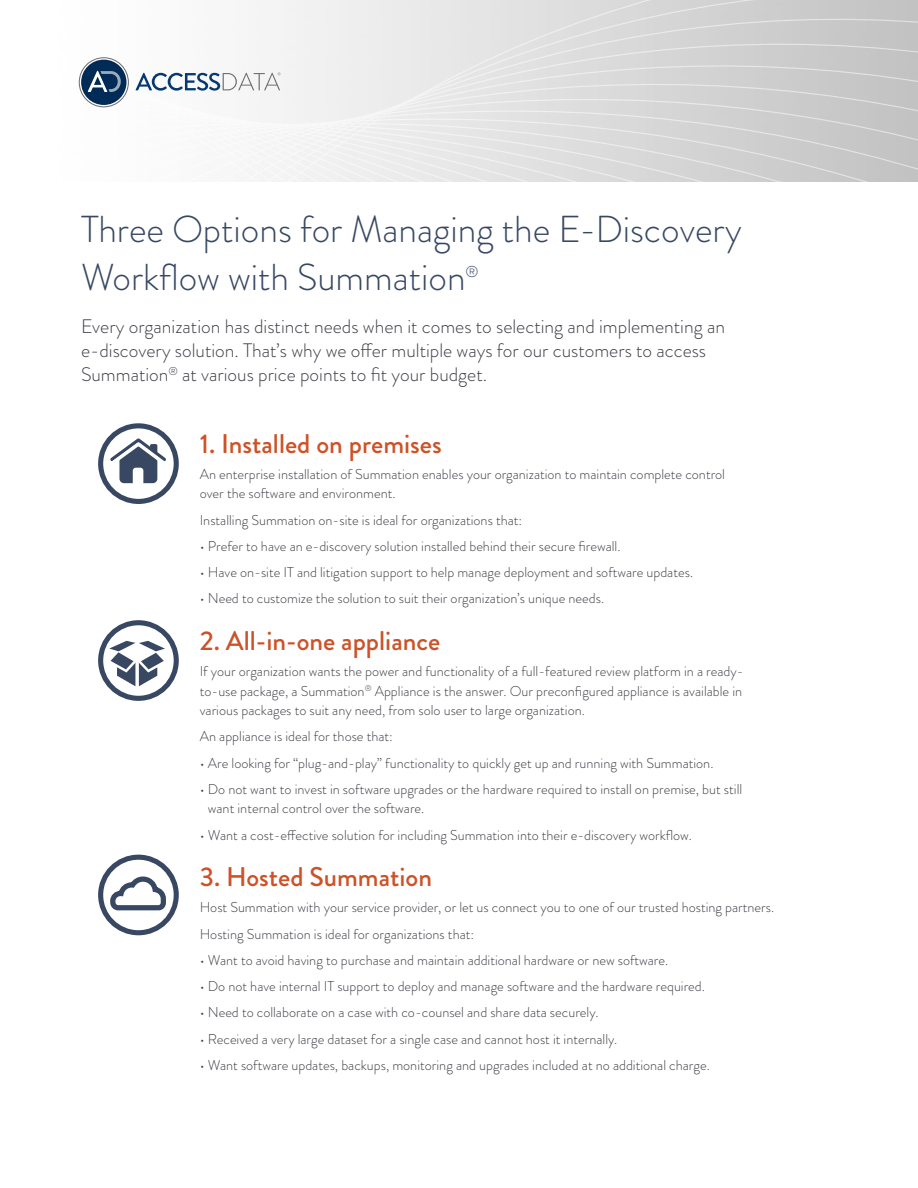
<style>
.page{position:relative;width:918px;height:1188px;background:#fff}
.page>*{position:absolute;margin:0;border:0;box-sizing:border-box;transform-origin:0 0}
.t1{font:300 37.5px/48px "Brandon Grotesque";color:#384862}
.t2{font:500 27px "Brandon Grotesque";color:#cd5227}
.t3{font:300 19.5px/24px "Brandon Grotesque";color:#3d3f46}
.t4{font:300 15.75px "Brandon Grotesque";color:#384862}
.t5{font:300 14.25px/19.5px "Brandon Grotesque";color:#3d3f46}
</style>
<div class="page">
<svg style="left:257px;top:0;width:661px;height:181px"></svg>
<div style="left:81px;top:60px;width:45px;height:45px;background:#002b56;border-radius:50%"></div>
<div style="left:79px;top:57px;width:50px;height:50px;border:1px solid #6b6b6b;border-radius:50%"></div>
<svg style="left:88px;top:70px;width:33px;height:22px"></svg>
<svg style="left:136px;top:72px;width:145px;height:19px"></svg>
<svg style="left:110px;top:437px;width:57px;height:47px"></svg>
<div style="left:98px;top:423px;width:81px;height:81px;border:5px solid #384862;border-radius:50%"></div>
<svg style="left:110px;top:641px;width:57px;height:45px"></svg>
<div style="left:98px;top:620px;width:81px;height:81px;border:5px solid #384862;border-radius:50%"></div>
<svg style="left:108px;top:874px;width:59px;height:37px"></svg>
<div style="left:98px;top:855px;width:81px;height:80px;border:5px solid #384862;border-radius:50%"></div>
<h1 class="t1" style="left:81px;top:205px;width:662px">Three Options for Managing the E-Discovery<br>Workflow with Summation</h1>
<p class="t4" style="left:466px;top:261px;width:15px">®</p>
<h3 class="t3" style="left:81px;top:315px;width:646px">Every organization has distinct needs when it comes to selecting and implementing an e-discovery solution. That’s why we offer multiple ways for our customers to access<br>Summation<sup>®</sup> at various price points to fit your budget.</h3>
<h2 class="t2" style="left:200px;top:425px;width:243px">1. Installed on premises</h2>
<p class="t5" style="left:200px;top:464px;width:527px">An enterprise installation of Summation enables your organization to maintain complete control over the software and environment.</p>
<p class="t5" style="left:200px;top:510px;width:324px">Installing Summation on-site is ideal for organizations that:</p>
<p class="t5" style="left:200px;top:536px;width:422px">• Prefer to have an e-discovery solution installed behind their secure firewall.</p>
<p class="t5" style="left:200px;top:563px;width:495px">• Have on-site IT and litigation support to help manage deployment and software updates.</p>
<p class="t5" style="left:200px;top:589px;width:406px">• Need to customize the solution to suit their organization’s unique needs.</p>
<h2 class="t2" style="left:200px;top:622px;width:242px">2. All-in-one appliance</h2>
<p class="t5" style="left:200px;top:662px;width:545px;text-align:justify">If your organization wants the power and functionality of a full-featured review platform in a ready&shy;to-use package, a Summation<sup>®</sup> Appliance is the answer. Our preconfigured appliance is available in various packages to suit any need, from solo user to large organization.</p>
<p class="t5" style="left:200px;top:727px;width:195px">An appliance is ideal for those that:</p>
<p class="t5" style="left:200px;top:753px;width:515px">• Are looking for “plug-and-play” functionality to quickly get up and running with Summation.</p>
<p class="t5" style="left:208px;top:779px;width:536px;text-indent:-8px">• Do not want to invest in software upgrades or the hardware required to install on premise, but still want internal control over the software.</p>
<p class="t5" style="left:200px;top:825px;width:494px">• Want a cost-effective solution for including Summation into their e-discovery workflow.</p>
<h2 class="t2" style="left:200px;top:858px;width:234px">3. Hosted Summation</h2>
<p class="t5" style="left:200px;top:894px;width:576px;line-height:26.2px">Host Summation with your service provider, or let us connect you to one of our trusted hosting partners.<br>Hosting Summation is ideal for organizations that:</p>
<p class="t5" style="left:200px;top:950px;width:470px">• Want to avoid having to purchase and maintain additional hardware or new software.</p>
<p class="t5" style="left:200px;top:977px;width:507px">• Do not have internal IT support to deploy and manage software and the hardware required.</p>
<p class="t5" style="left:200px;top:1003px;width:400px">• Need to collaborate on a case with co-counsel and share data securely.</p>
<p class="t5" style="left:200px;top:1029px;width:419px">• Received a very large dataset for a single case and cannot host it internally.</p>
<p class="t5" style="left:200px;top:1055px;width:512px">• Want software updates, backups, monitoring and upgrades included at no additional charge.</p>
</div>
